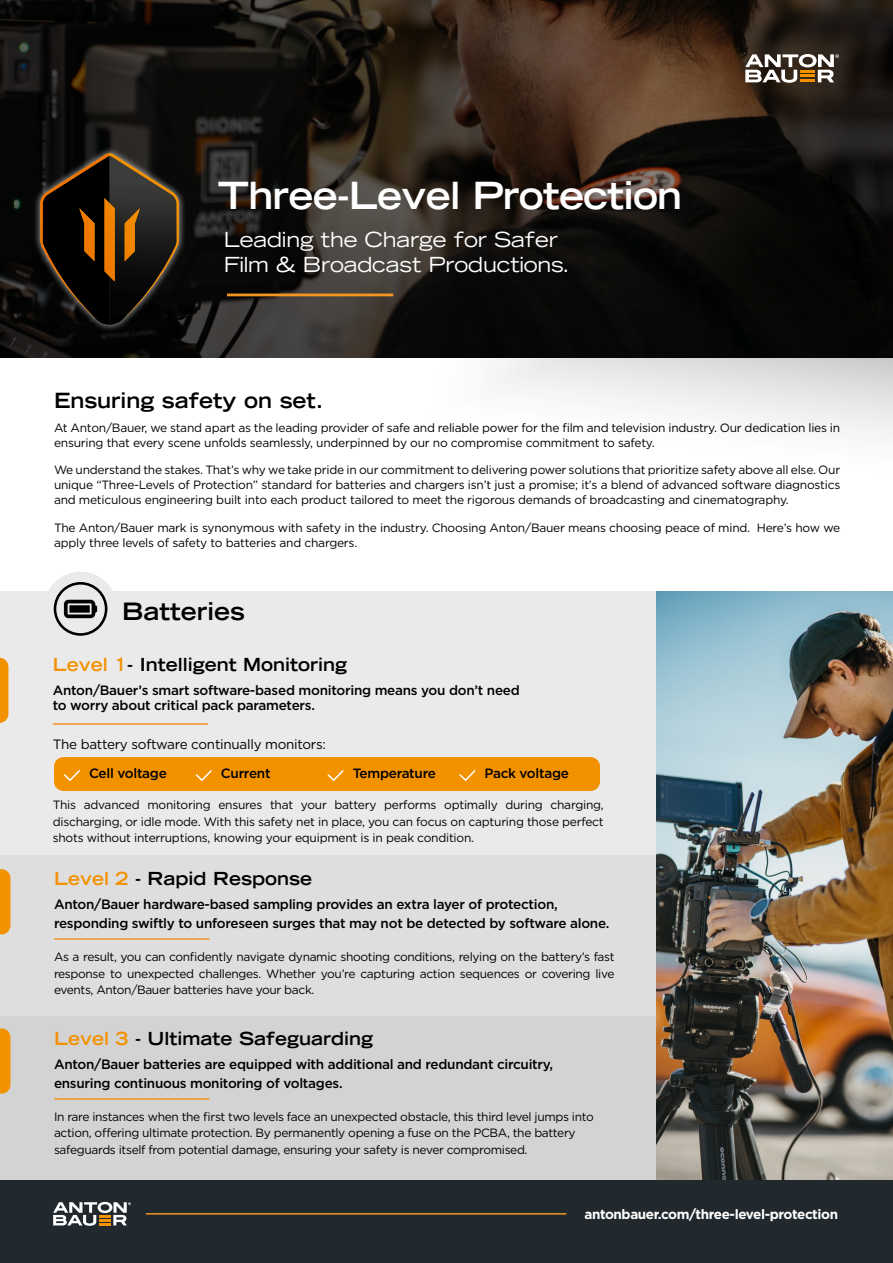
<style>
.page{position:relative;width:893px;height:1263px;background:#fff}
.page>*{position:absolute;margin:0;border:0;box-sizing:border-box;transform-origin:0 0}
.t1{font:700 expanded 37.5px "Trade Gothic LT Std";letter-spacing:-.02em;color:#fff}
.t2{font:700 expanded 24px "Trade Gothic LT Std";color:#000}
.t3{font:700 expanded 21px "Trade Gothic LT Std";color:#000}
.t4{font:expanded 20.85px/24.9px "Trade Gothic LT Std";letter-spacing:-.01em;color:#fff}
.t5{font:700 expanded 18px "Trade Gothic LT Std";color:#000}
.t6{font:500 13.5px/19.2px "Gotham";letter-spacing:-.02em;color:#000}
.t7{font:13.5px "Gotham";letter-spacing:-.02em;color:#000}
.t8{font:700 13.5px "Gotham";letter-spacing:-.03em;color:#fff}
.t9{font:12px/16.5px "Gotham";letter-spacing:-.02em;color:#000;text-align:justify}
.s1{color:#f39200}
</style>
<div class="page">
<div style="left:0;top:591px;width:893px;height:590px;background:#eaeaeb"></div>
<div style="left:0;top:1016px;width:657px;height:165px;background:#d3d3d3"></div>
<svg style="left:0;top:0;width:374px;height:358px;background:#1c1a17"></svg>
<div style="left:0;top:855px;width:657px;height:161px;background:#dededf"></div>
<svg style="left:374px;top:0;width:519px;height:436px;background:#48413c"></svg>
<div style="left:33px;top:146px;width:154px;height:186px;background:#fff;opacity:.75"></div>
<svg style="left:40px;top:153px;width:139px;height:172px;background:#291e10"></svg>
<hr style="left:227px;top:294px;width:166px;height:2px;background:#f49522">
<div style="left:43px;top:572px;width:75px;height:74px;background:#eaeaea;border-radius:50%"></div>
<svg style="left:54px;top:582px;width:53px;height:54px"></svg>
<div style="left:54px;top:757px;width:546px;height:34px;background:#f39200;border-radius:9px"></div>
<hr style="left:53px;top:723px;width:155px;height:2px;background:#f49522">
<svg style="left:64px;top:770px;width:16px;height:12px"></svg>
<svg style="left:195px;top:770px;width:17px;height:12px"></svg>
<svg style="left:327px;top:770px;width:17px;height:12px"></svg>
<svg style="left:459px;top:770px;width:17px;height:12px"></svg>
<div style="left:0;top:667px;width:8px;height:47px;background:#f39200"></div>
<hr style="left:54px;top:938px;width:155px;height:2px;background:#f49522">
<div style="left:0;top:878px;width:11px;height:47px;background:#f39200"></div>
<hr style="left:54px;top:1098px;width:155px;height:2px;background:#f49522">
<div style="left:0;top:1037px;width:11px;height:48px;background:#f39200"></div>
<svg style="left:745px;top:54px;width:94px;height:29px"></svg>
<img style="left:657px;top:591px;width:236px;height:590px">
<div style="left:0;top:1181px;width:893px;height:82px;background:#21292e"></div>
<hr style="left:146px;top:1213px;width:420px;height:1px;background:#f49522">
<svg style="left:53px;top:1202px;width:78px;height:24px"></svg>
<h1 class="t1" style="left:218px;top:171px;width:466px">Three-Level Protection</h1>
<h3 class="t4" style="left:224px;top:226px;width:347px">Leading the Charge for Safer<br>Film &amp; Broadcast Productions.</h3>
<h3 class="t3" style="left:54px;top:387px;width:271px">Ensuring safety on set.</h3>
<p class="t9" style="left:54px;top:419px;width:788px;line-height:15px">At Anton/Bauer, we stand apart as the leading provider of safe and reliable power for the film and television industry. Our dedication lies in ensuring that every scene unfolds seamlessly, underpinned by our no compromise commitment to safety.</p>
<p class="t9" style="left:54px;top:462px;width:788px;line-height:15px">We understand the stakes. That’s why we take pride in our commitment to delivering power solutions that prioritize safety above all else. Our unique “Three-Levels of Protection” standard for batteries and chargers isn’t just a promise; it’s a blend of advanced software diagnostics and meticulous engineering built into each product tailored to meet the rigorous demands of broadcasting and cinematography.</p>
<p class="t9" style="left:54px;top:520px;width:788px;line-height:15px">The Anton/Bauer mark is synonymous with safety in the industry. Choosing Anton/Bauer means choosing peace of mind. Here’s how we apply three levels of safety to batteries and chargers.</p>
<h2 class="t2" style="left:122px;top:595px;width:124px">Batteries</h2>
<h3 class="t5" style="left:53px;top:653px;width:296px"><span class="s1">Level 1</span>- Intelligent Monitoring</h3>
<p class="t6" style="left:53px;top:682px;width:469px;line-height:15px">Anton/Bauer’s smart software-based monitoring means you don’t need to worry about critical pack parameters.</p>
<p class="t7" style="left:53px;top:736px;width:275px">The battery software continually monitors:</p>
<p class="t6" style="left:89px;top:763px;width:79px">Cell voltage</p>
<p class="t6" style="left:221px;top:763px;width:51px">Current</p>
<p class="t6" style="left:353px;top:763px;width:85px">Temperature</p>
<p class="t6" style="left:484px;top:763px;width:86px">Pack voltage</p>
<p class="t9" style="left:53px;top:796px;width:553px">This advanced monitoring ensures that your battery performs optimally during charging, discharging, or idle mode. With this safety net in place, you can focus on capturing those perfect shots without interruptions, knowing your equipment is in peak condition.</p>
<h3 class="t5" style="left:54px;top:867px;width:260px"><span class="s1">Level 2</span> - Rapid Response</h3>
<p class="t6" style="left:54px;top:894px;width:557px">Anton/Bauer hardware-based sampling provides an extra layer of protection, responding swiftly to unforeseen surges that may not be detected by software alone.</p>
<p class="t9" style="left:54px;top:948px;width:562px">As a result, you can confidently navigate dynamic shooting conditions, relying on the battery’s fast response to unexpected challenges. Whether you’re capturing action sequences or covering live events, Anton/Bauer batteries have your back.</p>
<h3 class="t5" style="left:54px;top:1027px;width:321px"><span class="s1">Level 3</span> - Ultimate Safeguarding</h3>
<p class="t6" style="left:54px;top:1054px;width:501px">Anton/Bauer batteries are equipped with additional and redundant circuitry, ensuring continuous monitoring of voltages.</p>
<p class="t9" style="left:54px;top:1108px;width:541px;text-align:left">In rare instances when the first two levels face an unexpected obstacle, this third level jumps into action, offering ultimate protection. By permanently opening a fuse on the PCBA, the battery safeguards itself from potential damage, ensuring your safety is never compromised.</p>
<p class="t8" style="left:584px;top:1205px;width:255px">antonbauer.com/three-level-protection</p>
</div>
